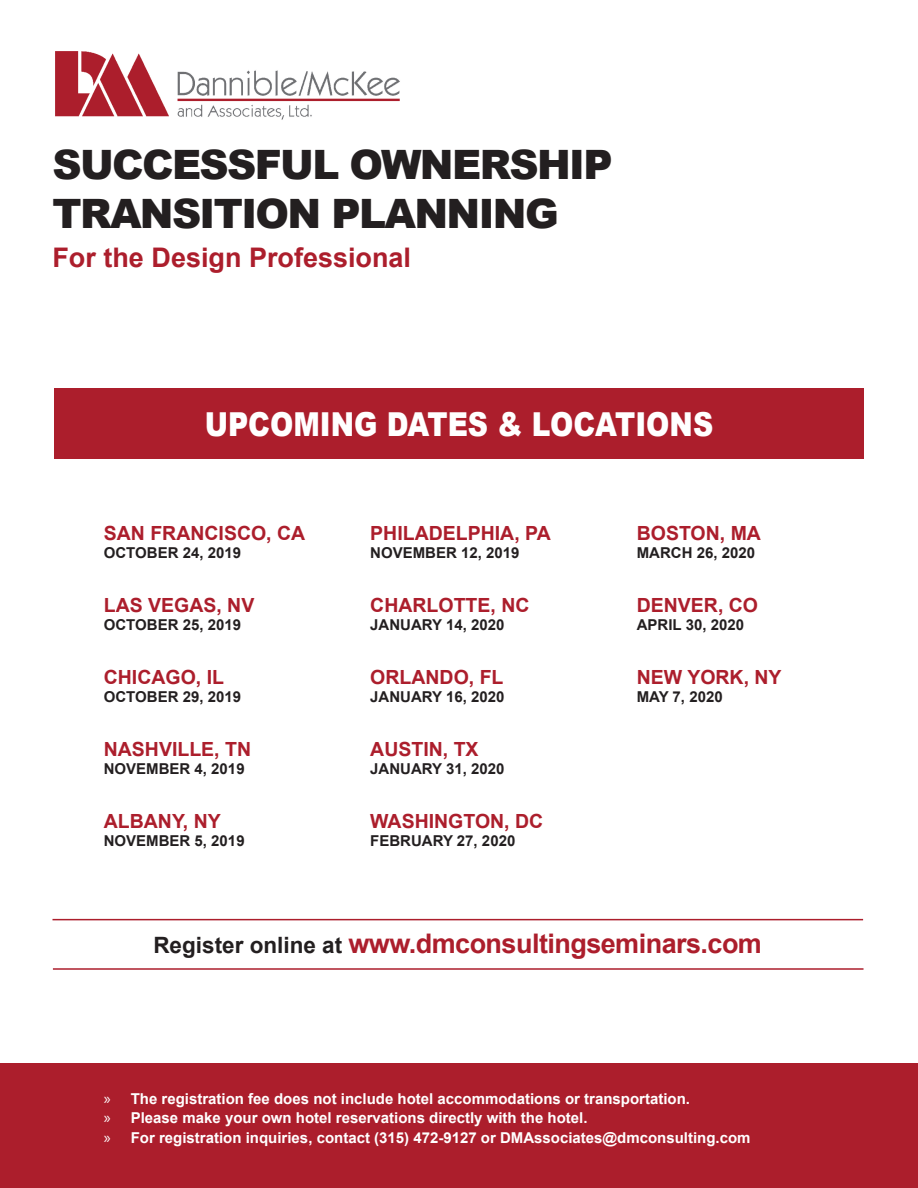
<style>
.page{position:relative;width:918px;height:1188px;background:#fff}
.page>*{position:absolute;margin:0;border:0;box-sizing:border-box;transform-origin:0 0}
.t1{font:900 40.5px/48.6px "Arial";letter-spacing:-.04em;color:#231f20}
.t2{font:900 33px "Arial";color:#fff;scale:.85 1}
.t3{font:700 27px "Arial";letter-spacing:-.02em;color:#ac1e2c}
.t4{font:700 27px "Arial";color:#ac1e2c}
.t5{font:700 19.5px "Arial";color:#ac1e2c}
.t6{font:700 15px "Arial";color:#fff}
.t7{font:700 15px "Arial";color:#231f20}
.s1{font-size:22.5px;color:#231f20}
.s2{font-family:"Myriad Pro";font-weight:400;font-size:16.5px}
</style>
<div class="page">
<div style="left:0;top:1064px;width:918px;height:124px;background:#ac1e2c"></div>
<div style="left:54px;top:388px;width:810px;height:70px;background:#ac1e2c"></div>
<img style="left:177px;top:70px;width:223px;height:50px">
<hr style="left:178px;top:99px;width:222px;height:2px;background:#ac1e2c">
<img style="left:55px;top:51px;width:114px;height:66px">
<hr style="left:53px;top:968px;width:811px;height:2px;background:#ac1e2c">
<hr style="left:52px;top:919px;width:811px;height:1px;background:#ac1e2c">
<p class="t1" style="left:52px;top:139px;width:562px">SUCCESSFUL OWNERSHIP<br>TRANSITION PLANNING</p>
<p class="t4" style="left:52px;top:239px;width:360px">For the Design Professional</p>
<p class="t2" style="left:205px;top:400px;width:600px">UPCOMING DATES &amp; LOCATIONS</p>
<p class="t5" style="left:104px;top:519px;width:203px">SAN FRANCISCO, CA</p>
<p class="t7" style="left:104px;top:542px;width:139px">OCTOBER 24, 2019</p>
<p class="t5" style="left:104px;top:591px;width:152px">LAS VEGAS, NV</p>
<p class="t7" style="left:104px;top:614px;width:139px">OCTOBER 25, 2019</p>
<p class="t5" style="left:104px;top:663px;width:122px">CHICAGO, IL</p>
<p class="t7" style="left:104px;top:686px;width:139px">OCTOBER 29, 2019</p>
<p class="t5" style="left:104px;top:735px;width:149px">NASHVILLE, TN</p>
<p class="t7" style="left:104px;top:758px;width:142px">NOVEMBER 4, 2019</p>
<p class="t5" style="left:104px;top:807px;width:119px">ALBANY, NY</p>
<p class="t7" style="left:104px;top:830px;width:142px">NOVEMBER 5, 2019</p>
<p class="t5" style="left:370px;top:519px;width:182px">PHILADELPHIA, PA</p>
<p class="t7" style="left:370px;top:542px;width:151px">NOVEMBER 12, 2019</p>
<p class="t5" style="left:370px;top:591px;width:161px">CHARLOTTE, NC</p>
<p class="t7" style="left:370px;top:614px;width:136px">JANUARY 14, 2020</p>
<p class="t5" style="left:370px;top:663px;width:135px">ORLANDO, FL</p>
<p class="t7" style="left:370px;top:686px;width:136px">JANUARY 16, 2020</p>
<p class="t5" style="left:370px;top:735px;width:110px">AUSTIN, TX</p>
<p class="t7" style="left:370px;top:758px;width:136px">JANUARY 31, 2020</p>
<p class="t5" style="left:370px;top:807px;width:174px">WASHINGTON, DC</p>
<p class="t7" style="left:370px;top:830px;width:147px">FEBRUARY 27, 2020</p>
<p class="t5" style="left:637px;top:519px;width:126px">BOSTON, MA</p>
<p class="t7" style="left:637px;top:542px;width:120px">MARCH 26, 2020</p>
<p class="t5" style="left:637px;top:591px;width:123px">DENVER, CO</p>
<p class="t7" style="left:637px;top:614px;width:109px">APRIL 30, 2020</p>
<p class="t5" style="left:637px;top:663px;width:146px">NEW YORK, NY</p>
<p class="t7" style="left:637px;top:686px;width:87px">MAY 7, 2020</p>
<p class="t3" style="left:153px;top:924px;width:610px"><span class="s1">Register online at</span> www.dmconsultingseminars.com</p>
<p class="t6" style="left:104px;top:1088px;width:588px"><span class="s2">»</span> The registration fee does not include hotel accommodations or transportation.</p>
<p class="t6" style="left:104px;top:1107px;width:485px"><span class="s2">»</span> Please make your own hotel reservations directly with the hotel.</p>
<p class="t6" style="left:104px;top:1127px;width:648px"><span class="s2">»</span> For registration inquiries, contact (315) 472-9127 or DMAssociates@dmconsulting.com</p>
</div>
